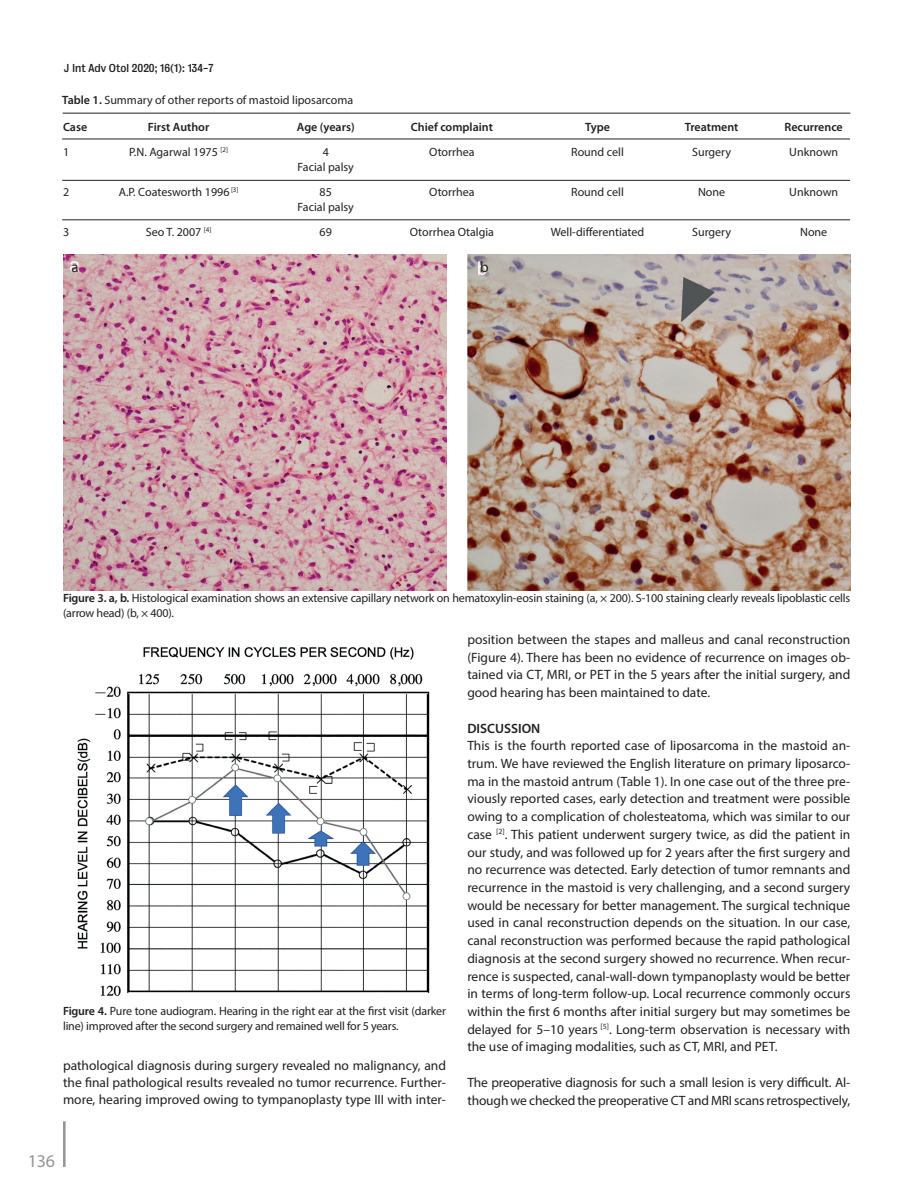
<style>
.page{position:relative;width:915px;height:1191px;background:#fff}
.page>*{position:absolute;margin:0;border:0;box-sizing:border-box;transform-origin:0 0}
.t1{font:18px "Myriad Pro";color:#939598}
.t2{font:15px "Myriad Pro";color:#231f20}
.t3{font:13.5px/17.7px "Myriad Pro";color:#231f20;text-align:justify}
.t4{font:600 13.5px "Myriad Pro";color:#231f20}
.t5{font:12px/14.4px "Myriad Pro";letter-spacing:-.015em;color:#231f20}
.t6{font:600 12px "Myriad Pro";color:#231f20}
.t7{font:10.5px "Bureau Grot Five Three";color:#231f20}
.s1{font-weight:600}
</style>
<div class="page">
<img style="left:63px;top:254px;width:383px;height:336px">
<img style="left:467px;top:254px;width:383px;height:336px">
<img style="left:77px;top:647px;width:353px;height:349px">
<hr style="left:62px;top:113px;width:788px;height:1px;background:#231f20">
<hr style="left:62px;top:139px;width:787px;height:1px;background:#231f20">
<hr style="left:62px;top:180px;width:787px;height:1px;background:#231f20">
<hr style="left:62px;top:219px;width:787px;height:1px;background:#231f20">
<hr style="left:63px;top:1121px;width:3px;height:46px;background:#939598">
<p class="t7" style="left:64px;top:62px;width:151px">J Int Adv Otol 2020; 16(1): 134-7</p>
<p class="t5" style="left:62px;top:92px;width:292px"><span class="s1">Table 1.</span> Summary of other reports of mastoid liposarcoma</p>
<p class="t6" style="left:63px;top:120px;width:26px">Case</p>
<p class="t6" style="left:148px;top:120px;width:63px">First Author</p>
<p class="t6" style="left:297px;top:120px;width:59px">Age (years)</p>
<p class="t6" style="left:410px;top:120px;width:83px">Chief complaint</p>
<p class="t6" style="left:584px;top:120px;width:26px">Type</p>
<p class="t6" style="left:684px;top:120px;width:55px">Treatment</p>
<p class="t6" style="left:784px;top:120px;width:60px">Recurrence</p>
<p class="t5" style="left:63px;top:144px;width:8px">1</p>
<p class="t5" style="left:129px;top:144px;width:100px">P.N. Agarwal 1975 <sup>[2]</sup></p>
<p class="t5" style="left:322px;top:144px;width:8px">4</p>
<p class="t5" style="left:429px;top:144px;width:47px">Otorrhea</p>
<p class="t5" style="left:571px;top:144px;width:54px">Round cell</p>
<p class="t5" style="left:692px;top:144px;width:40px">Surgery</p>
<p class="t5" style="left:789px;top:144px;width:50px">Unknown</p>
<p class="t5" style="left:297px;top:160px;width:58px">Facial palsy</p>
<p class="t5" style="left:63px;top:184px;width:8px">2</p>
<p class="t5" style="left:119px;top:184px;width:121px">A.P. Coatesworth 1996 <sup>[3]</sup></p>
<p class="t5" style="left:319px;top:184px;width:14px">85</p>
<p class="t5" style="left:429px;top:184px;width:47px">Otorrhea</p>
<p class="t5" style="left:571px;top:184px;width:54px">Round cell</p>
<p class="t5" style="left:697px;top:184px;width:29px">None</p>
<p class="t5" style="left:789px;top:184px;width:50px">Unknown</p>
<p class="t5" style="left:297px;top:200px;width:58px">Facial palsy</p>
<p class="t5" style="left:63px;top:224px;width:8px">3</p>
<p class="t5" style="left:146px;top:224px;width:67px">Seo T. 2007 <sup>[4]</sup></p>
<p class="t5" style="left:319px;top:224px;width:14px">69</p>
<p class="t5" style="left:409px;top:224px;width:86px">Otorrhea Otalgia</p>
<p class="t5" style="left:550px;top:224px;width:95px">Well-differentiated</p>
<p class="t5" style="left:692px;top:224px;width:40px">Surgery</p>
<p class="t5" style="left:799px;top:224px;width:29px">None</p>
<p class="t2" style="left:71px;top:257px;width:9px">a</p>
<p class="t2" style="left:480px;top:257px;width:10px">b</p>
<p class="t5" style="left:63px;top:591px;width:788px"><span class="s1">Figure 3. a, b.</span> Histological examination shows an extensive capillary network on hematoxylin-eosin staining (a, × 200). S-100 staining clearly reveals lipoblastic cells (arrow head) (b, × 400).</p>
<p class="t5" style="left:63px;top:1004px;width:384px"><span class="s1">Figure 4.</span> Pure tone audiogram. Hearing in the right ear at the first visit (darker line) improved after the second surgery and remained well for 5 years.</p>
<p class="t3" style="left:63px;top:1056px;width:384px;line-height:17.2px">pathological diagnosis during surgery revealed no malignancy, and the final pathological results revealed no tumor recurrence. Further&shy;more, hearing improved owing to tympanoplasty type III with inter-</p>
<h1 class="t1" style="left:28px;top:1149px;width:29px">136</h1>
<p class="t3" style="left:467px;top:630px;width:384px">position between the stapes and malleus and canal reconstruction (Figure 4). There has been no evidence of recurrence on images ob&shy;tained via CT, MRI, or PET in the 5 years after the initial surgery, and good hearing has been maintained to date.</p>
<p class="t4" style="left:467px;top:719px;width:74px">DISCUSSION</p>
<p class="t3" style="left:467px;top:736px;width:384px">This is the fourth reported case of liposarcoma in the mastoid an&shy;trum. We have reviewed the English literature on primary liposarco&shy;ma in the mastoid antrum (Table 1). In one case out of the three pre&shy;viously reported cases, early detection and treatment were possible owing to a complication of cholesteatoma, which was similar to our case <sup>[2]</sup>. This patient underwent surgery twice, as did the patient in our study, and was followed up for 2 years after the first surgery and no recurrence was detected. Early detection of tumor remnants and recurrence in the mastoid is very challenging, and a second surgery would be necessary for better management. The surgical technique used in canal reconstruction depends on the situation. In our case, canal reconstruction was performed because the rapid pathological diagnosis at the second surgery showed no recurrence. When recur&shy;rence is suspected, canal-wall-down tympanoplasty would be better in terms of long-term follow-up. Local recurrence commonly occurs within the first 6 months after initial surgery but may sometimes be delayed for 5–10 years <sup>[5]</sup>. Long-term observation is necessary with the use of imaging modalities, such as CT, MRI, and PET.</p>
<p class="t3" style="left:467px;top:1073px;width:384px">The preoperative diagnosis for such a small lesion is very difficult. Al&shy;though we checked the preoperative CT and MRI scans retrospectively,</p>
</div>
